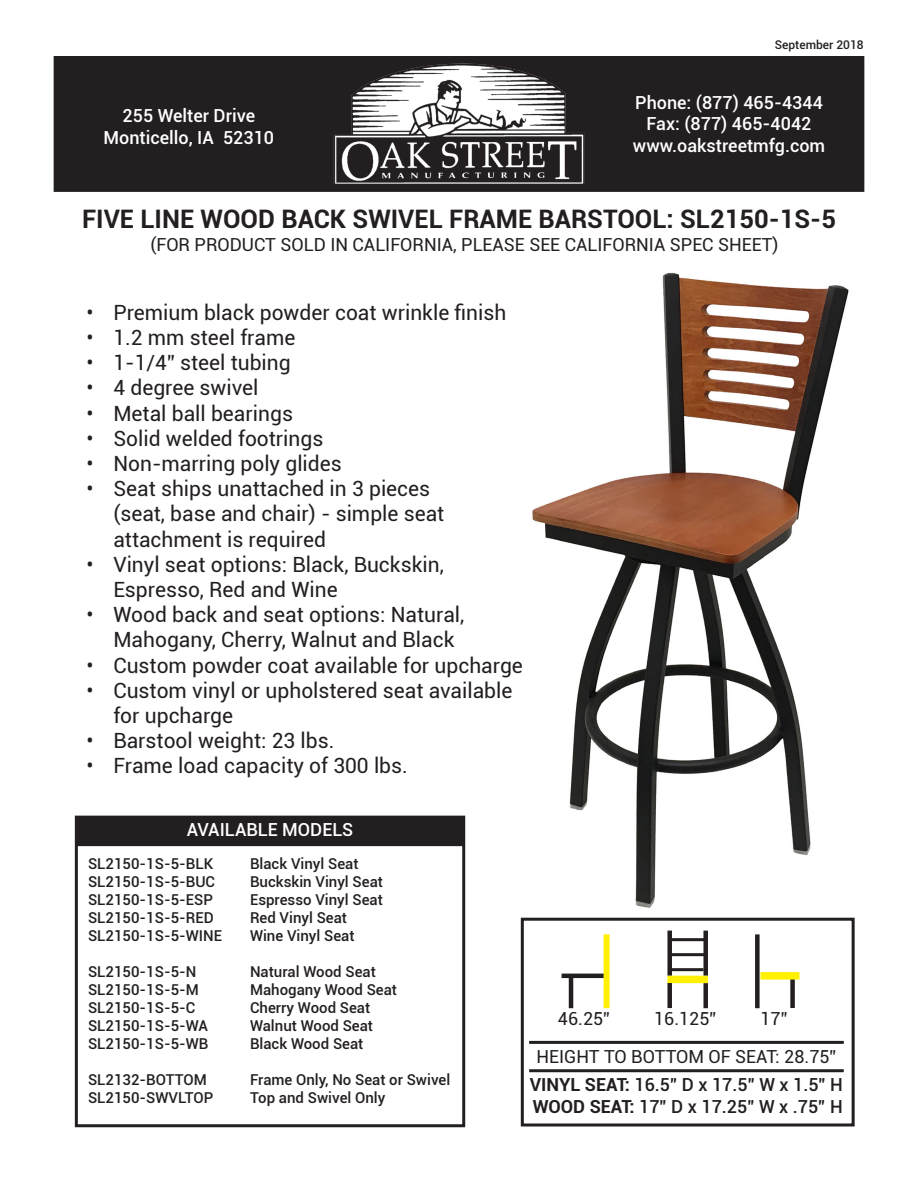
<style>
.page{position:relative;width:918px;height:1188px;background:#fff}
.page>*{position:absolute;margin:0;border:0;box-sizing:border-box;transform-origin:0 0}
.t1{font:700 25.5px "Roboto";color:#231f20}
.t2{font:21px/25.2px "Roboto";color:#231f20}
.t3{font:500 18px/21.6px "Roboto";color:#fff;text-align:center}
.t4{font:18px "Roboto";color:#231f20}
.t5{font:500 18px "Roboto";color:#231f20}
.t6{font:500 15px "Roboto";color:#231f20}
.t7{font:500 12px "Roboto";color:#231f20}
.s1{font-weight:700}
</style>
<div class="page">
<img style="left:402px;top:272px;width:453px;height:668px">
<div style="left:54px;top:57px;width:810px;height:134px;background:#231f20"></div>
<div style="left:54px;top:56px;width:810px;height:136px;border:2px solid #231f20"></div>
<img style="left:333px;top:63px;width:252px;height:120px">
<div style="left:521px;top:918px;width:334px;height:208px;border:3px solid #231f20"></div>
<hr style="left:562px;top:974px;width:45px;height:4px;background:#231f20">
<hr style="left:569px;top:976px;width:4px;height:32px;background:#231f20">
<div style="left:604px;top:934px;width:6px;height:74px;background:#fff101"></div>
<div style="left:667px;top:976px;width:41px;height:7px;background:#fff101"></div>
<div style="left:703px;top:983px;width:5px;height:25px;background:#231f20"></div>
<div style="left:667px;top:983px;width:5px;height:25px;background:#231f20"></div>
<hr style="left:670px;top:968px;width:33px;height:3px;background:#231f20">
<hr style="left:671px;top:938px;width:34px;height:3px;background:#231f20">
<hr style="left:671px;top:953px;width:34px;height:3px;background:#231f20">
<div style="left:790px;top:976px;width:5px;height:32px;background:#231f20"></div>
<div style="left:755px;top:934px;width:5px;height:74px;background:#231f20"></div>
<div style="left:760px;top:972px;width:39px;height:8px;background:#fff101"></div>
<hr style="left:529px;top:1069px;width:315px;height:3px;background:#231f20">
<div style="left:667px;top:931px;width:5px;height:45px;background:#231f20"></div>
<div style="left:703px;top:931px;width:5px;height:45px;background:#231f20"></div>
<hr style="left:529px;top:1041px;width:315px;height:3px;background:#231f20">
<div style="left:76px;top:817px;width:388px;height:28px;background:#231f20"></div>
<div style="left:76px;top:816px;width:388px;height:30px;border:2px solid #231f20"></div>
<div style="left:75px;top:816px;width:390px;height:311px;border:3px solid #231f20"></div>
<p class="t3" style="left:123px;top:105px;width:134px">255 Welter Drive</p>
<p class="t3" style="left:104px;top:126px;width:172px">Monticello, IA 52310</p>
<p class="t7" style="left:775px;top:36px;width:90px">September 2018</p>
<p class="t3" style="left:635px;top:91px;width:189px">Phone: (877) 465-4344<br>Fax: (877) 465-4042</p>
<p class="t3" style="left:633px;top:134px;width:194px">www.oakstreetmfg.com</p>
<p class="t1" style="left:82px;top:201px;width:755px">FIVE LINE WOOD BACK SWIVEL FRAME BARSTOOL: SL2150-1S-5</p>
<p class="t4" style="left:150px;top:232px;width:630px">(FOR PRODUCT SOLD IN CALIFORNIA, PLEASE SEE CALIFORNIA SPEC SHEET)</p>
<p class="t2" style="left:86px;top:299px;width:421px">• Premium black powder coat wrinkle finish</p>
<p class="t2" style="left:86px;top:324px;width:211px">• 1.2 mm steel frame</p>
<p class="t2" style="left:86px;top:349px;width:206px">• 1-1/4” steel tubing</p>
<p class="t2" style="left:86px;top:375px;width:174px">• 4 degree swivel</p>
<p class="t2" style="left:86px;top:400px;width:208px">• Metal ball bearings</p>
<p class="t2" style="left:86px;top:425px;width:239px">• Solid welded footrings</p>
<p class="t2" style="left:86px;top:450px;width:257px">• Non-marring poly glides</p>
<p class="t2" style="left:113px;top:475px;width:332px;text-indent:-27px">• Seat ships unattached in 3 pieces (seat, base and chair) - simple seat attachment is required</p>
<p class="t2" style="left:113px;top:551px;width:332px;text-indent:-27px">• Vinyl seat options: Black, Buckskin,<br>Espresso, Red and Wine</p>
<p class="t2" style="left:113px;top:601px;width:352px;text-indent:-27px">• Wood back and seat options: Natural,<br>Mahogany, Cherry, Walnut and Black</p>
<p class="t2" style="left:86px;top:652px;width:438px">• Custom powder coat available for upcharge</p>
<p class="t2" style="left:113px;top:677px;width:401px;text-indent:-27px">• Custom vinyl or upholstered seat available for upcharge</p>
<p class="t2" style="left:86px;top:727px;width:250px">• Barstool weight: 23 lbs.</p>
<p class="t2" style="left:86px;top:753px;width:323px">• Frame load capacity of 300 lbs.</p>
<p class="t3" style="left:187px;top:819px;width:168px">AVAILABLE MODELS</p>
<p class="t6" style="left:88px;top:853px;width:127px">SL2150-1S-5-BLK</p>
<p class="t6" style="left:250px;top:853px;width:110px">Black Vinyl Seat</p>
<p class="t6" style="left:88px;top:871px;width:129px">SL2150-1S-5-BUC</p>
<p class="t6" style="left:250px;top:871px;width:134px">Buckskin Vinyl Seat</p>
<p class="t6" style="left:88px;top:889px;width:126px">SL2150-1S-5-ESP</p>
<p class="t6" style="left:250px;top:889px;width:134px">Espresso Vinyl Seat</p>
<p class="t6" style="left:88px;top:907px;width:127px">SL2150-1S-5-RED</p>
<p class="t6" style="left:250px;top:907px;width:99px">Red Vinyl Seat</p>
<p class="t6" style="left:88px;top:925px;width:136px">SL2150-1S-5-WINE</p>
<p class="t6" style="left:250px;top:925px;width:106px">Wine Vinyl Seat</p>
<p class="t6" style="left:88px;top:961px;width:110px">SL2150-1S-5-N</p>
<p class="t6" style="left:250px;top:961px;width:127px">Natural Wood Seat</p>
<p class="t6" style="left:88px;top:979px;width:112px">SL2150-1S-5-M</p>
<p class="t6" style="left:250px;top:979px;width:149px">Mahogany Wood Seat</p>
<p class="t6" style="left:88px;top:997px;width:109px">SL2150-1S-5-C</p>
<p class="t6" style="left:250px;top:997px;width:122px">Cherry Wood Seat</p>
<p class="t6" style="left:88px;top:1015px;width:122px">SL2150-1S-5-WA</p>
<p class="t6" style="left:250px;top:1015px;width:125px">Walnut Wood Seat</p>
<p class="t6" style="left:88px;top:1033px;width:122px">SL2150-1S-5-WB</p>
<p class="t6" style="left:250px;top:1033px;width:115px">Black Wood Seat</p>
<p class="t6" style="left:88px;top:1069px;width:120px">SL2132-BOTTOM</p>
<p class="t6" style="left:250px;top:1069px;width:202px">Frame Only, No Seat or Swivel</p>
<p class="t6" style="left:88px;top:1087px;width:127px">SL2150-SWVLTOP</p>
<p class="t6" style="left:250px;top:1087px;width:137px">Top and Swivel Only</p>
<p class="t4" style="left:654px;top:1006px;width:64px">16.125”</p>
<p class="t4" style="left:760px;top:1006px;width:29px">17”</p>
<p class="t4" style="left:558px;top:1006px;width:54px">46.25”</p>
<p class="t4" style="left:537px;top:1044px;width:301px">HEIGHT TO BOTTOM OF SEAT: 28.75”</p>
<p class="t5" style="left:533px;top:1094px;width:312px"><span class="s1">WOOD SEAT:</span> 17” D x 17.25” W x .75” H</p>
<p class="t5" style="left:530px;top:1072px;width:315px"><span class="s1">VINYL SEAT:</span> 16.5” D x 17.5” W x 1.5” H</p>
</div>
